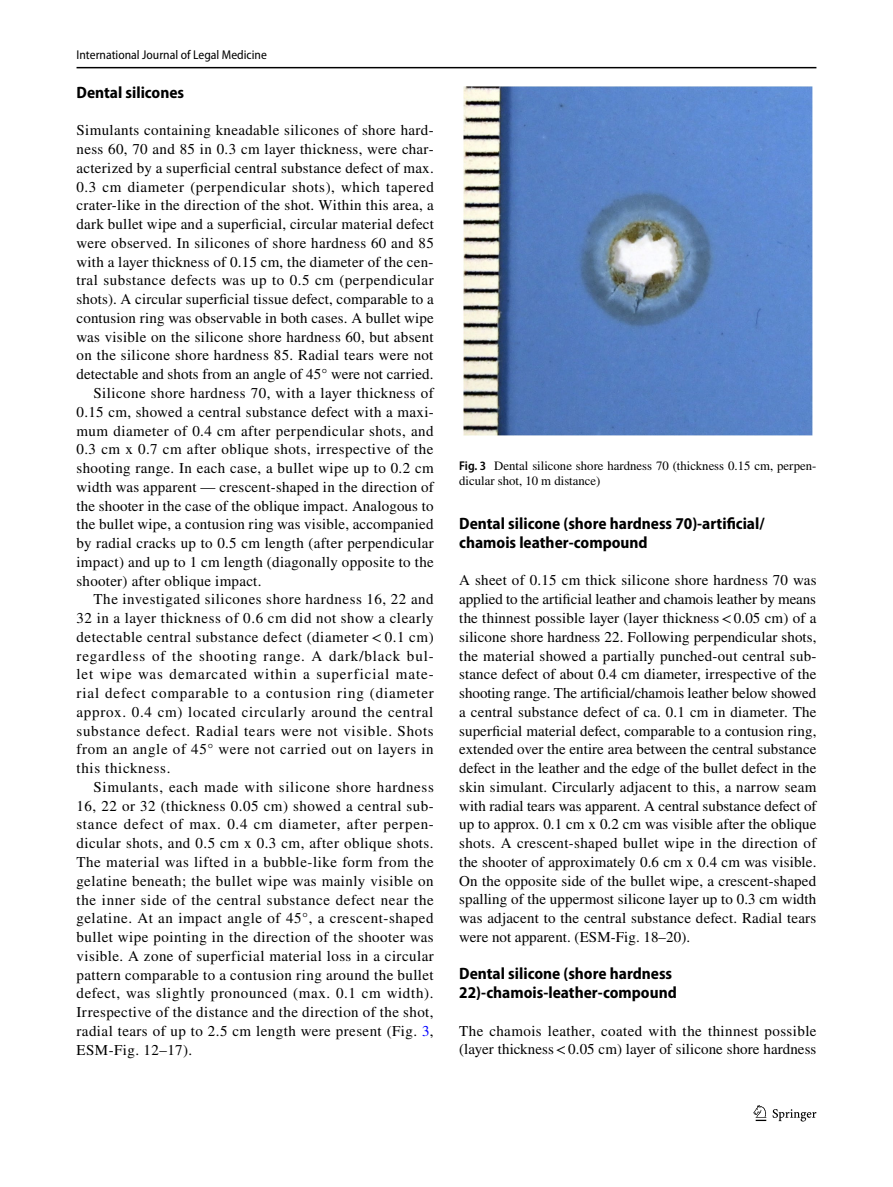
<style>
.page{position:relative;width:893px;height:1187px;background:#fff}
.page>*{position:absolute;margin:0;border:0;box-sizing:border-box;transform-origin:0 0}
.t1{font:700 semi-condensed 16.5px/18.8px "Myriad Pro";color:#000}
.t2{font:15px/18.8px "STIX";letter-spacing:.03em;color:#000;text-align:justify}
.t3{font:15px "STIX";letter-spacing:.01em;color:#000}
.t4{font:15px "STIX";letter-spacing:.06em;color:#000}
.t5{font:15px "STIX";letter-spacing:.05em;color:#000}
.t6{font:15px "STIX";letter-spacing:.055em;color:#000}
.t7{font:12.75px/15px "STIX";color:#000}
.t8{font:semi-condensed 12.75px "Myriad Pro";color:#000}
.s1{color:#00f}
.s2{font-family:"Myriad Pro";font-weight:600;font-stretch:semi-condensed}
</style>
<div class="page">
<hr style="left:77px;top:67px;width:739px;height:1px;background:#000">
<svg style="left:753px;top:1105px;width:13px;height:15px"></svg>
<svg style="left:773px;top:1109px;width:43px;height:12px"></svg>
<div style="left:459px;top:87px;width:357px;height:348px;background:linear-gradient(to bottom,#fff,#fff)"></div>
<img style="left:463px;top:87px;width:349px;height:348px">
<p class="t8" style="left:77px;top:48px;width:192px">International Journal of Legal Medicine</p>
<p class="t1" style="left:77px;top:83px;width:109px">Dental silicones</p>
<p class="t2" style="left:77px;top:122px;width:359px">Simulants containing kneadable silicones of shore hard-</p>
<p class="t2" style="left:77px;top:141px;width:359px">ness 60, 70 and 85 in 0.3 cm layer thickness, were char-</p>
<p class="t2" style="left:77px;top:159px;width:359px">acterized by a superficial central substance defect of max.</p>
<p class="t2" style="left:77px;top:178px;width:359px">0.3 cm diameter (perpendicular shots), which tapered</p>
<p class="t2" style="left:77px;top:197px;width:359px">crater-like in the direction of the shot. Within this area, a</p>
<p class="t2" style="left:77px;top:216px;width:359px">dark bullet wipe and a superficial, circular material defect</p>
<p class="t2" style="left:77px;top:234px;width:359px">were observed. In silicones of shore hardness 60 and 85</p>
<p class="t2" style="left:77px;top:253px;width:358px">with a layer thickness of 0.15 cm, the diameter of the cen-</p>
<p class="t2" style="left:77px;top:272px;width:359px">tral substance defects was up to 0.5 cm (perpendicular</p>
<p class="t3" style="left:77px;top:289px;width:359px">shots). A circular superficial tissue defect, comparable to a</p>
<p class="t3" style="left:77px;top:307px;width:359px">contusion ring was observable in both cases. A bullet wipe</p>
<p class="t2" style="left:77px;top:328px;width:359px">was visible on the silicone shore hardness 60, but absent</p>
<p class="t2" style="left:77px;top:347px;width:358px">on the silicone shore hardness 85. Radial tears were not</p>
<p class="t3" style="left:77px;top:364px;width:359px">detectable and shots from an angle of 45° were not carried.</p>
<p class="t2" style="left:94px;top:384px;width:342px">Silicone shore hardness 70, with a layer thickness of</p>
<p class="t2" style="left:77px;top:403px;width:359px">0.15 cm, showed a central substance defect with a maxi-</p>
<p class="t2" style="left:77px;top:422px;width:359px">mum diameter of 0.4 cm after perpendicular shots, and</p>
<p class="t2" style="left:77px;top:441px;width:358px">0.3 cm x 0.7 cm after oblique shots, irrespective of the</p>
<p class="t2" style="left:77px;top:459px;width:359px">shooting range. In each case, a bullet wipe up to 0.2 cm</p>
<p class="t2" style="left:77px;top:478px;width:359px">width was apparent — crescent-shaped in the direction of</p>
<p class="t3" style="left:77px;top:495px;width:358px">the shooter in the case of the oblique impact. Analogous to</p>
<p class="t3" style="left:77px;top:514px;width:359px">the bullet wipe, a contusion ring was visible, accompanied</p>
<p class="t2" style="left:77px;top:534px;width:359px">by radial cracks up to 0.5 cm length (after perpendicular</p>
<p class="t2" style="left:77px;top:553px;width:359px">impact) and up to 1 cm length (diagonally opposite to the</p>
<p class="t2" style="left:77px;top:572px;width:186px">shooter) after oblique impact.</p>
<p class="t2" style="left:94px;top:591px;width:342px">The investigated silicones shore hardness 16, 22 and</p>
<p class="t2" style="left:77px;top:609px;width:359px">32 in a layer thickness of 0.6 cm did not show a clearly</p>
<p class="t2" style="left:77px;top:628px;width:359px">detectable central substance defect (diameter &lt; 0.1 cm)</p>
<p class="t4" style="left:77px;top:645px;width:359px">regardless of the shooting range. A dark/black bul-</p>
<p class="t4" style="left:77px;top:664px;width:359px">let wipe was demarcated within a superficial mate-</p>
<p class="t6" style="left:77px;top:682px;width:359px">rial defect comparable to a contusion ring (diameter</p>
<p class="t5" style="left:77px;top:701px;width:358px">approx. 0.4 cm) located circularly around the central</p>
<p class="t2" style="left:77px;top:722px;width:359px">substance defect. Radial tears were not visible. Shots</p>
<p class="t2" style="left:77px;top:741px;width:359px">from an angle of 45° were not carried out on layers in</p>
<p class="t2" style="left:77px;top:759px;width:95px">this thickness.</p>
<p class="t2" style="left:94px;top:778px;width:342px">Simulants, each made with silicone shore hardness</p>
<p class="t2" style="left:77px;top:797px;width:359px">16, 22 or 32 (thickness 0.05 cm) showed a central sub-</p>
<p class="t2" style="left:77px;top:816px;width:359px">stance defect of max. 0.4 cm diameter, after perpen-</p>
<p class="t2" style="left:77px;top:834px;width:358px">dicular shots, and 0.5 cm x 0.3 cm, after oblique shots.</p>
<p class="t2" style="left:77px;top:853px;width:359px">The material was lifted in a bubble-like form from the</p>
<p class="t2" style="left:77px;top:872px;width:359px">gelatine beneath; the bullet wipe was mainly visible on</p>
<p class="t2" style="left:77px;top:891px;width:359px">the inner side of the central substance defect near the</p>
<p class="t2" style="left:77px;top:909px;width:359px">gelatine. At an impact angle of 45°, a crescent-shaped</p>
<p class="t2" style="left:77px;top:928px;width:359px">bullet wipe pointing in the direction of the shooter was</p>
<p class="t2" style="left:77px;top:947px;width:359px">visible. A zone of superficial material loss in a circular</p>
<p class="t2" style="left:77px;top:966px;width:359px">pattern comparable to a contusion ring around the bullet</p>
<p class="t2" style="left:77px;top:984px;width:358px">defect, was slightly pronounced (max. 0.1 cm width).</p>
<p class="t2" style="left:77px;top:1003px;width:358px">Irrespective of the distance and the direction of the shot,</p>
<p class="t2" style="left:77px;top:1022px;width:359px">radial tears of up to 2.5 cm length were present (Fig. <span class="s1">3</span>,</p>
<p class="t2" style="left:77px;top:1041px;width:117px">ESM-Fig. 12–17).</p>
<p class="t7" style="left:459px;top:459px;width:359px"><span class="s2">Fig. 3</span> Dental silicone shore hardness 70 (thickness 0.15 cm, perpen&shy;dicular shot, 10 m distance)</p>
<p class="t1" style="left:459px;top:514px;width:307px">Dental silicone (shore hardness 70)‑artificial/ chamois leather‑compound</p>
<p class="t2" style="left:459px;top:572px;width:359px">A sheet of 0.15 cm thick silicone shore hardness 70 was applied to the artificial leather and chamois leather by means the thinnest possible layer (layer thickness&lt;0.05 cm) of a silicone shore hardness 22. Following perpendicular shots, the material showed a partially punched-out central sub&shy;stance defect of about 0.4 cm diameter, irrespective of the shooting range. The artificial/chamois leather below showed a central substance defect of ca. 0.1 cm in diameter. The superficial material defect, comparable to a contusion ring, extended over the entire area between the central substance defect in the leather and the edge of the bullet defect in the skin simulant. Circularly adjacent to this, a narrow seam with radial tears was apparent. A central substance defect of up to approx. 0.1 cm x 0.2 cm was visible after the oblique shots. A crescent-shaped bullet wipe in the direction of the shooter of approximately 0.6 cm x 0.4 cm was visible.<br>On the opposite side of the bullet wipe, a crescent-shaped spalling of the uppermost silicone layer up to 0.3 cm width was adjacent to the central substance defect. Radial tears were not apparent. (ESM-Fig. 18–20).</p>
<p class="t1" style="left:459px;top:964px;width:219px">Dental silicone (shore hardness<br>22)‑chamois‑leather‑compound</p>
<p class="t2" style="left:459px;top:1022px;width:359px">The chamois leather, coated with the thinnest possible (layer thickness&lt;0.05 cm) layer of silicone shore hardness</p>
</div>
